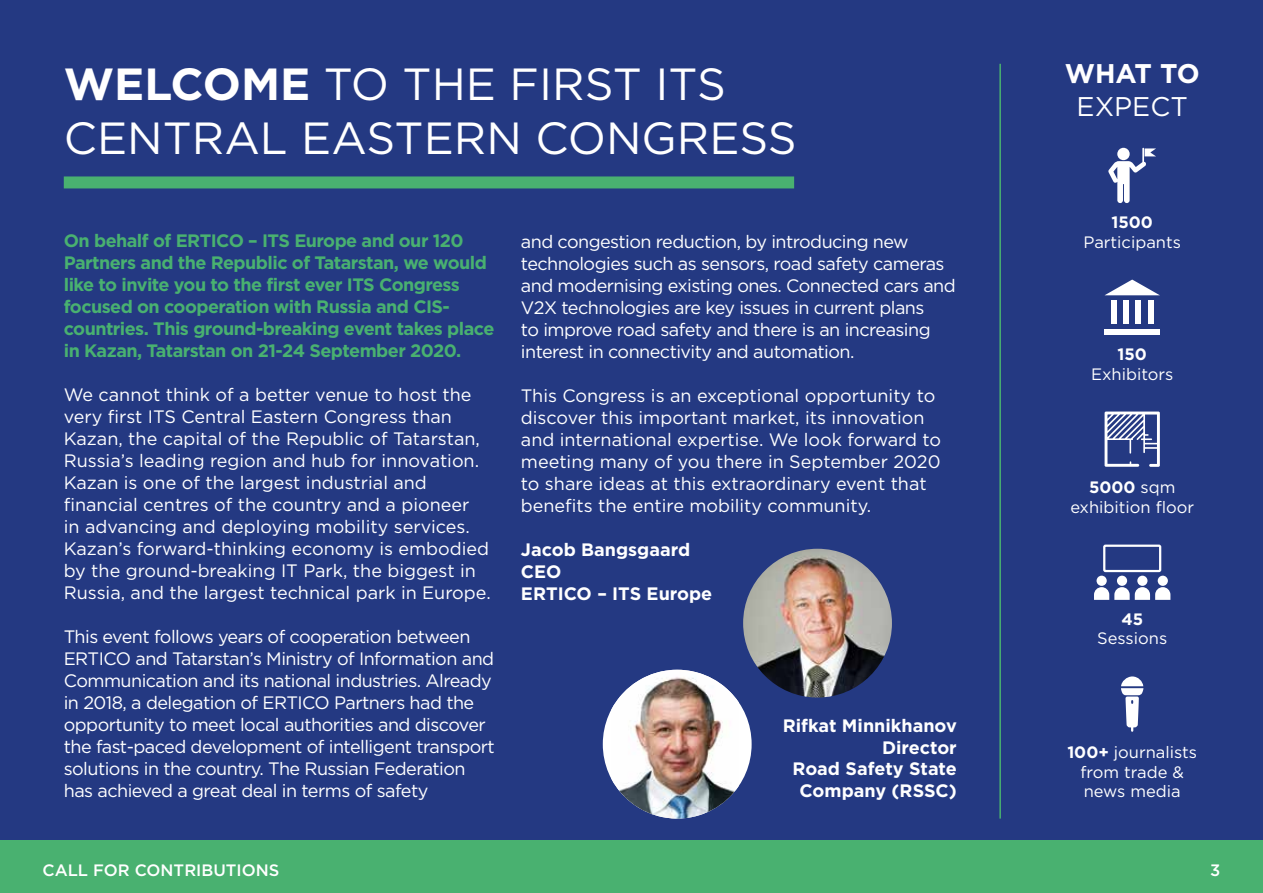
<style>
.page{position:relative;width:1263px;height:893px;background:#fff}
.page>*{position:absolute;margin:0;border:0;box-sizing:border-box;transform-origin:0 0}
.t1{font:45px/54px "Gotham";color:#fff}
.t2{font:700 27px "Gotham";letter-spacing:-.015em;color:#fff}
.t3{font:27px "Gotham";color:#fff}
.t4{font:18px/22px "Gotham";color:#fff}
.t5{font:18px/22px "Gotham";letter-spacing:-.03em;color:#fff}
.t6{font:700 18px/22px "Gotham";letter-spacing:-.03em;color:#49b170}
.t7{font:700 18px/21.9px "Gotham";color:#fff}
.t8{font:16.5px/19.8px "Gotham";color:#fff;text-align:center}
.t9{font:500 16.5px "Gotham";color:#fff}
.t10{font:700 16.5px "Gotham";color:#fff}
.s1{font-weight:700}
</style>
<div class="page">
<div style="left:0;top:840px;width:1263px;height:53px;background:#49b170"></div>
<div style="left:0;top:0;width:1263px;height:840px;background:#243982"></div>
<img style="left:743px;top:549px;width:149px;height:149px;border-radius:74px">
<div style="left:603px;top:670px;width:149px;height:149px;background:#fff;border-radius:50%"></div>
<img style="left:611px;top:670px;width:128px;height:149px">
<div style="left:64px;top:176px;width:730px;height:12px;background:#49b170"></div>
<svg style="left:1108px;top:148px;width:48px;height:55px"></svg>
<svg style="left:1105px;top:280px;width:54px;height:15px"></svg>
<div style="left:1104px;top:330px;width:56px;height:5px;background:#fff"></div>
<div style="left:1123px;top:301px;width:6px;height:23px;background:#fff"></div>
<div style="left:1135px;top:301px;width:6px;height:23px;background:#fff"></div>
<div style="left:1111px;top:301px;width:5px;height:23px;background:#fff"></div>
<div style="left:1148px;top:301px;width:5px;height:23px;background:#fff"></div>
<svg style="left:1121px;top:676px;width:22px;height:56px"></svg>
<div style="left:1096px;top:576px;width:11px;height:10px;background:#fff;border-radius:50%"></div>
<div style="left:1117px;top:576px;width:10px;height:10px;background:#fff;border-radius:50%"></div>
<div style="left:1137px;top:576px;width:10px;height:10px;background:#fff;border-radius:50%"></div>
<div style="left:1158px;top:576px;width:10px;height:10px;background:#fff;border-radius:50%"></div>
<div style="left:1103px;top:545px;width:58px;height:27px;border:2px solid #fff"></div>
<svg style="left:1094px;top:587px;width:76px;height:13px"></svg>
<svg style="left:1104px;top:412px;width:56px;height:55px"></svg>
<hr style="left:999px;top:64px;width:2px;height:755px;background:#49b170">
<h1 class="t1" style="left:64px;top:56px;width:734px"><span class="s1">WELCOME</span> TO THE FIRST ITS<br>CENTRAL EASTERN CONGRESS</h1>
<h2 class="t2" style="left:1065px;top:58px;width:136px">WHAT TO</h2>
<h2 class="t3" style="left:1076px;top:89px;width:113px">EXPECT</h2>
<p class="t6" style="left:64px;top:229px;width:432px">On behalf of ERTICO – ITS Europe and our 120<br>Partners and the Republic of Tatarstan, we would like to invite you to the first ever ITS Congress focused on cooperation with Russia and CIS&shy;countries. This ground-breaking event takes place in Kazan, Tatarstan on 21-24 September 2020.</p>
<p class="t4" style="left:64px;top:383px;width:428px">We cannot think of a better venue to host the very first ITS Central Eastern Congress than Kazan, the capital of the Republic of Tatarstan, Russia’s leading region and hub for innovation.<br>Kazan is one of the largest industrial and financial centres of the country and a pioneer<br>in advancing and deploying mobility services.<br>Kazan’s forward-thinking economy is embodied by the ground-breaking IT Park, the biggest in Russia, and the largest technical park in Europe.</p>
<p class="t5" style="left:64px;top:625px;width:433px">This event follows years of cooperation between ERTICO and Tatarstan’s Ministry of Information and Communication and its national industries. Already in 2018, a delegation of ERTICO Partners had the opportunity to meet local authorities and discover the fast-paced development of intelligent transport solutions in the country. The Russian Federation has achieved a great deal in terms of safety</p>
<p class="t5" style="left:521px;top:231px;width:436px">and congestion reduction, by introducing new technologies such as sensors, road safety cameras and modernising existing ones. Connected cars and V2X technologies are key issues in current plans<br>to improve road safety and there is an increasing interest in connectivity and automation.</p>
<p class="t4" style="left:521px;top:384px;width:422px">This Congress is an exceptional opportunity to discover this important market, its innovation and international expertise. We look forward to meeting many of you there in September 2020 to share ideas at this extraordinary event that benefits the entire mobility community.</p>
<p class="t7" style="left:521px;top:538px;width:193px">Jacob Bangsgaard<br>CEO<br>ERTICO – ITS Europe</p>
<p class="t7" style="left:783px;top:714px;width:176px;text-align:right">Rifkat Minnikhanov<br>Director<br>Road Safety State<br>Company (RSSC)</p>
<p class="t10" style="left:1111px;top:212px;width:43px">1500</p>
<p class="t8" style="left:1083px;top:232px;width:99px">Participants</p>
<p class="t10" style="left:1117px;top:344px;width:31px">150</p>
<p class="t8" style="left:1091px;top:363px;width:84px">Exhibitors</p>
<p class="t8" style="left:1070px;top:477px;width:125px"><span class="s1">5000</span> sqm exhibition floor</p>
<p class="t10" style="left:1121px;top:609px;width:23px">45</p>
<p class="t8" style="left:1097px;top:628px;width:71px">Sessions</p>
<p class="t8" style="left:1067px;top:742px;width:131px"><span class="s1">100+</span> journalists from trade &amp; news media</p>
<p class="t9" style="left:43px;top:859px;width:238px">CALL FOR CONTRIBUTIONS</p>
<p class="t9" style="left:1210px;top:859px;width:12px">3</p>
</div>
